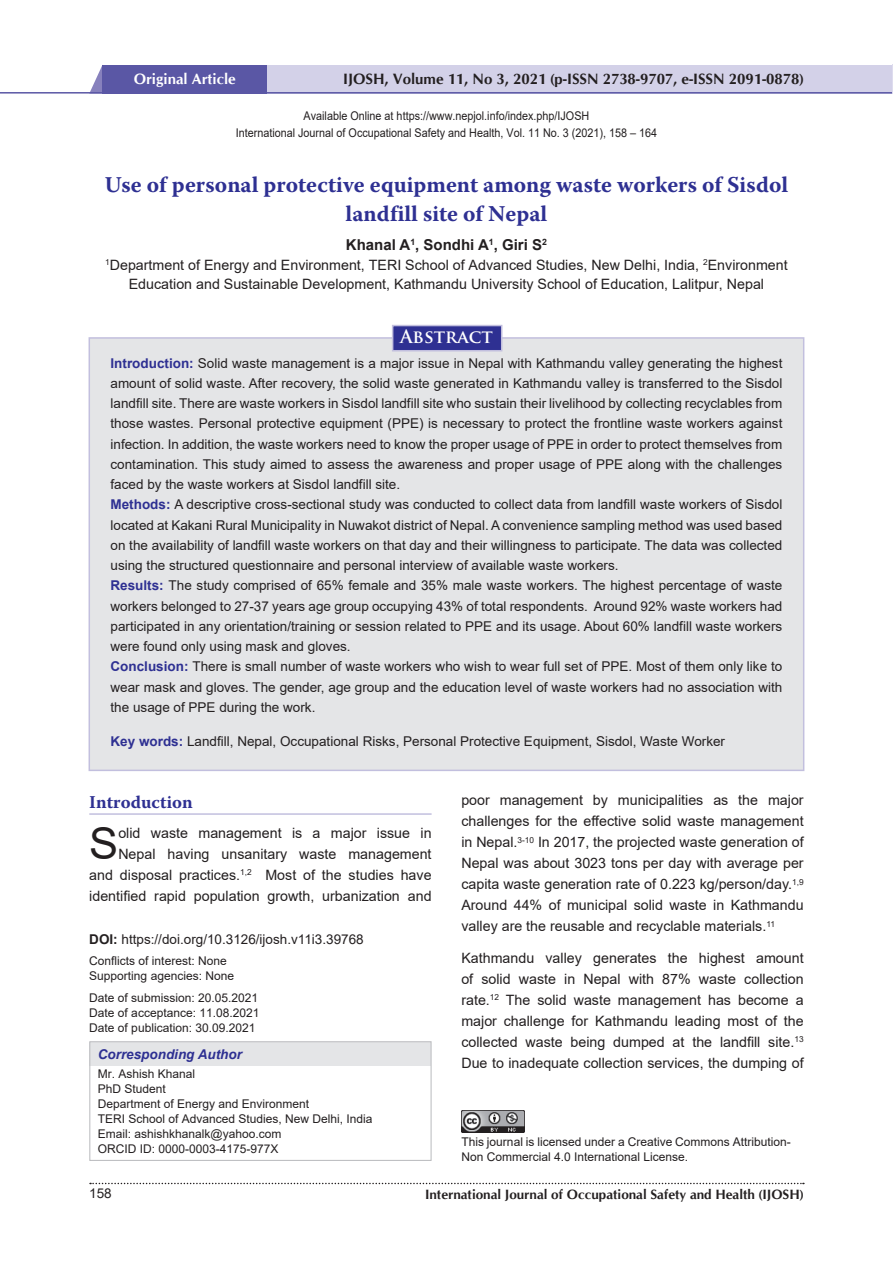
<style>
.page{position:relative;width:893px;height:1263px;background:#fff}
.page>*{position:absolute;margin:0;border:0;box-sizing:border-box;transform-origin:0 0}
.t1{font:43.65px "Arial";color:#231f20}
.t2{font:700 22.5px/28.5px "Warnock Pro";color:#2e3092;text-align:center}
.t3{font:700 18px "Warnock Pro";color:#2e3092}
.t4{font:700 18px "Trajan Pro";color:#fff}
.t5{font:700 15px "CG Omega";color:#231f20}
.t6{font:700 15px "Arial";color:#231f20}
.t7{font:700 15px "CG Omega";color:#fff}
.t8{font:14.25px/21px "Arial";color:#231f20;text-align:justify}
.t9{font:13.5px/20.2px "Arial";color:#231f20}
.t10{font:700 13.5px "CG Omega";color:#231f20}
.t11{font:italic 700 13.5px "Arial";color:#2e3092}
.t12{font:12px/15px "Arial";color:#231f20}
.t13{font:12px/17.2px "Arial";color:#231f20;text-align:center;scale:.9 1}
.s1{font-weight:700;color:#2e3092}
.s2{font-weight:700}
</style>
<div class="page">
<div style="left:266px;top:65px;width:627px;height:29px;background:#d3d1e8"></div>
<svg style="left:90px;top:65px;width:13px;height:27px"></svg>
<div style="left:103px;top:65px;width:164px;height:29px;background:#5a57a5"></div>
<hr style="left:0;top:92px;width:893px;height:2px;background:#5a57a5">
<svg style="left:90px;top:1183px;width:714px;height:1px"></svg>
<svg style="left:892px;top:65px;width:1px;height:29px"></svg>
<div style="left:89px;top:337px;width:715px;height:434px;background:#e4e5e7;border:2px solid #c2bfde"></div>
<div style="left:392px;top:325px;width:110px;height:26px;background:#2e3092;border:2px solid #c2bfde"></div>
<div style="left:90px;top:1042px;width:341px;height:23px;background:#e4e5e7"></div>
<div style="left:89px;top:1041px;width:343px;height:120px;border:1px solid #bcbdc0"></div>
<img style="left:461px;top:1110px;width:63px;height:22px">
<hr style="left:89px;top:813px;width:343px;height:2px;background:#c2bfde">
<p class="t7" style="left:134px;top:69px;width:104px">Original Article</p>
<p class="t5" style="left:343px;top:69px;width:462px">IJOSH, Volume 11, No 3, 2021 (p-ISSN 2738-9707, e-ISSN 2091-0878)</p>
<p class="t13" style="left:236px;top:107px;width:470px">Available Online at https://www.nepjol.info/index.php/IJOSH<br>International Journal of Occupational Safety and Health, Vol. 11 No. 3 (2021), 158 – 164</p>
<h2 class="t2" style="left:105px;top:170px;width:685px">Use of personal protective equipment among waste workers of Sisdol landfill site of Nepal</h2>
<p class="t6" style="left:346px;top:234px;width:202px">Khanal A<sup>1</sup>, Sondhi A<sup>1</sup>, Giri S<sup>2</sup></p>
<p class="t8" style="left:105px;top:255px;width:684px;line-height:19.5px;text-align:center"><sup>1</sup>Department of Energy and Environment, TERI School of Advanced Studies, New Delhi, India, <sup>2</sup>Environment<br>Education and Sustainable Development, Kathmandu University School of Education, Lalitpur, Nepal</p>
<h3 class="t4" style="left:400px;top:325px;width:94px">Abstract</h3>
<p class="t9" style="left:111px;top:353px;width:673px"><span class="s1">Introduction:</span> Solid waste management is a major issue in Nepal with Kathmandu valley generating the highest amount of solid waste. After recovery, the solid waste generated in Kathmandu valley is transferred to the Sisdol landfill site. There are waste workers in Sisdol landfill site who sustain their livelihood by collecting recyclables from those wastes. Personal protective equipment (PPE) is necessary to protect the frontline waste workers against infection. In addition, the waste workers need to know the proper usage of PPE in order to protect themselves from contamination. This study aimed to assess the awareness and proper usage of PPE along with the challenges faced by the waste workers at Sisdol landfill site.<br><span class="s1">Methods:</span> A descriptive cross-sectional study was conducted to collect data from landfill waste workers of Sisdol located at Kakani Rural Municipality in Nuwakot district of Nepal. A convenience sampling method was used based on the availability of landfill waste workers on that day and their willingness to participate. The data was collected using the structured questionnaire and personal interview of available waste workers.<br><span class="s1">Results:</span> The study comprised of 65% female and 35% male waste workers. The highest percentage of waste workers belonged to 27-37 years age group occupying 43% of total respondents. Around 92% waste workers had participated in any orientation/training or session related to PPE and its usage. About 60% landfill waste workers were found only using mask and gloves.<br><span class="s1">Conclusion:</span> There is small number of waste workers who wish to wear full set of PPE. Most of them only like to wear mask and gloves. The gender, age group and the education level of waste workers had no association with the usage of PPE during the work.</p>
<p class="t9" style="left:111px;top:731px;width:616px"><span class="s1">Key words:</span> Landfill, Nepal, Occupational Risks, Personal Protective Equipment, Sisdol, Waste Worker</p>
<h3 class="t3" style="left:89px;top:791px;width:105px">Introduction</h3>
<h1 class="t1" style="left:89px;top:813px;width:31px">S</h1>
<p class="t8" style="left:89px;top:822px;width:344px;text-align:right">olid waste management is a major issue in Nepal having unsanitary waste management<br>and disposal practices.<sup>1,2</sup> Most of the studies have identified rapid population growth, urbanization and</p>
<p class="t9" style="left:89px;top:929px;width:276px"><span class="s2">DOI:</span> https://doi.org/10.3126/ijosh.v11i3.39768</p>
<p class="t12" style="left:89px;top:953px;width:146px">Conflicts of interest: None<br>Supporting agencies: None</p>
<p class="t12" style="left:89px;top:990px;width:172px;text-align:justify">Date of submission: 20.05.2021<br>Date of acceptance: 11.08.2021<br>Date of publication: 30.09.2021</p>
<p class="t11" style="left:98px;top:1045px;width:146px">Corresponding Author</p>
<p class="t12" style="left:98px;top:1066px;width:276px">Mr. Ashish Khanal<br>PhD Student<br>Department of Energy and Environment<br>TERI School of Advanced Studies, New Delhi, India<br>Email: ashishkhanalk@yahoo.com<br>ORCID ID: 0000-0003-4175-977X</p>
<p class="t8" style="left:461px;top:790px;width:344px">poor management by municipalities as the major challenges for the effective solid waste management in Nepal.<sup>3-10</sup> In 2017, the projected waste generation of Nepal was about 3023 tons per day with average per capita waste generation rate of 0.223 kg/person/day.<sup>1,9<br></sup>Around 44% of municipal solid waste in Kathmandu valley are the reusable and recyclable materials.<sup>11</sup></p>
<p class="t8" style="left:461px;top:947px;width:344px">Kathmandu valley generates the highest amount of solid waste in Nepal with 87% waste collection rate.<sup>12</sup> The solid waste management has become a major challenge for Kathmandu leading most of the collected waste being dumped at the landfill site.<sup>13<br></sup>Due to inadequate collection services, the dumping of</p>
<p class="t12" style="left:461px;top:1134px;width:331px">This journal is licensed under a Creative Commons Attribution-<br>Non Commercial 4.0 International License.</p>
<p class="t9" style="left:89px;top:1183px;width:24px">158</p>
<p class="t10" style="left:425px;top:1185px;width:380px">International Journal of Occupational Safety and Health (IJOSH)</p>
</div>
